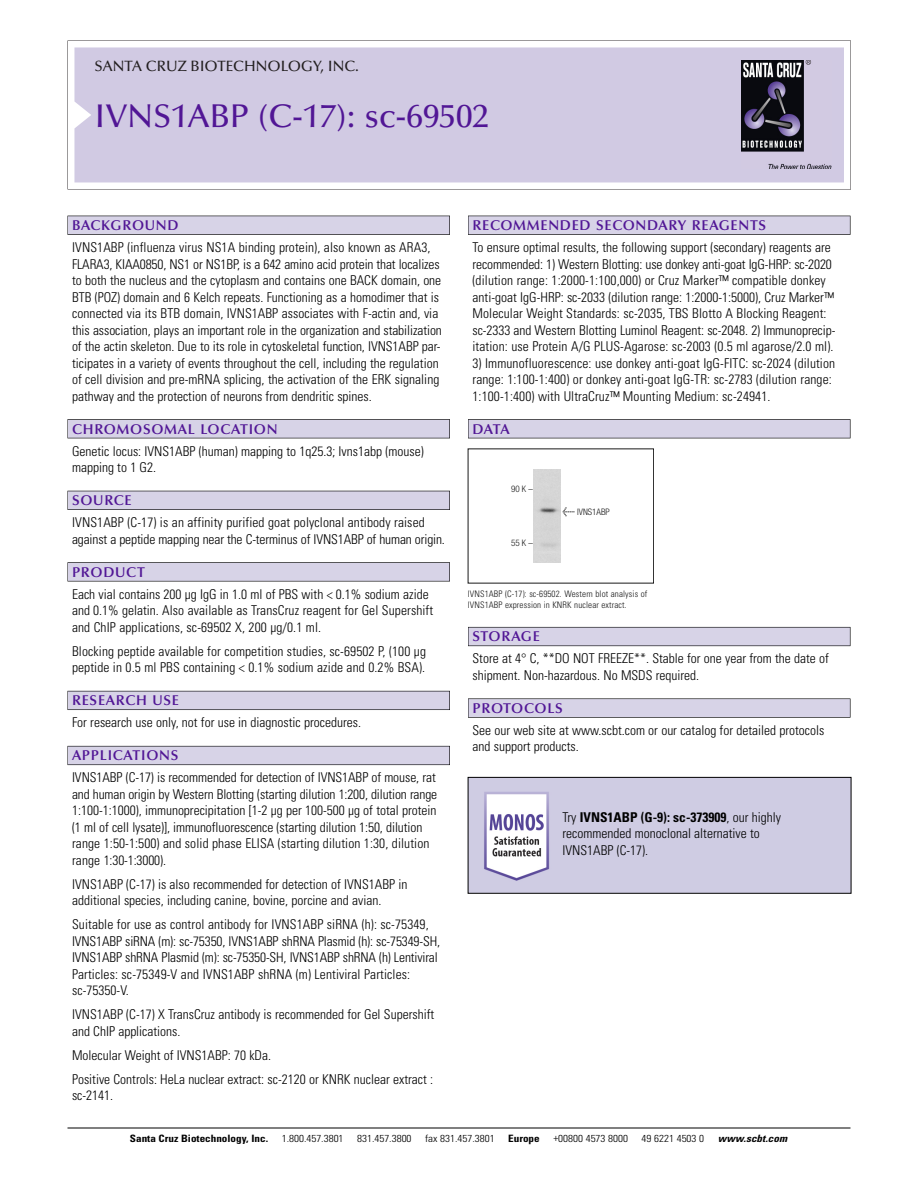
<style>
.page{position:relative;width:918px;height:1188px;background:#fff}
.page>*{position:absolute;margin:0;border:0;box-sizing:border-box;transform-origin:0 0}
.t1{font:500 33px "Optima";color:#511695}
.t2{font:500 15px "Optima";color:#231f20}
.t3{font:600 14.25px "Optima";letter-spacing:.05em;color:#511695}
.t4{font:300 condensed 13.5px/16.5px "Univers";color:#000}
.t5{font:300 condensed 10.2px "Univers";color:#000;scale:1.1 1}
.t6{font:700 condensed 10.2px "Univers";color:#000;scale:1.1 1}
.t7{font:italic 700 condensed 10.2px "Univers";letter-spacing:.005em;color:#000;scale:1.1 1}
.t8{font:9px/10.5px "Univers Condensed Light+PWOTIB";letter-spacing:.015em;color:#191919}
.t9{font:9px "Helvetica Neue Light Cond+EGFVIT";color:#191919}
.s1{font-family:"Meta Plus Book Roman+QKWPJK";font-size:10.5px}
.s2{font-weight:700}
</style>
<div class="page">
<svg style="left:68px;top:40px;width:783px;height:149px"></svg>
<div style="left:74px;top:47px;width:770px;height:135px;background:#d1cae3"></div>
<img style="left:741px;top:60px;width:90px;height:108px">
<div style="left:68px;top:216px;width:382px;height:19px;background:#525155"></div>
<div style="left:68px;top:216px;width:381px;height:18px;background:#d7d3e7"></div>
<div style="left:68px;top:419px;width:382px;height:19px;background:#525155"></div>
<div style="left:68px;top:420px;width:381px;height:18px;background:#d7d3e7"></div>
<div style="left:68px;top:491px;width:382px;height:19px;background:#525158"></div>
<div style="left:68px;top:491px;width:381px;height:18px;background:#d7d3e7"></div>
<div style="left:68px;top:562px;width:382px;height:19px;background:#575759"></div>
<div style="left:68px;top:563px;width:381px;height:18px;background:#d7d3e7"></div>
<div style="left:68px;top:691px;width:382px;height:19px;background:#5b5a62"></div>
<div style="left:68px;top:691px;width:381px;height:18px;background:#d7d3e7"></div>
<div style="left:68px;top:746px;width:382px;height:19px;background:#66646e"></div>
<div style="left:68px;top:746px;width:381px;height:18px;background:#d7d3e7"></div>
<div style="left:468px;top:216px;width:382px;height:19px;background:#525155"></div>
<div style="left:468px;top:216px;width:382px;height:18px;background:#d7d3e7"></div>
<div style="left:468px;top:419px;width:382px;height:19px;background:#525155"></div>
<div style="left:468px;top:420px;width:382px;height:18px;background:#d7d3e7"></div>
<div style="left:468px;top:627px;width:382px;height:19px;background:#66646d"></div>
<div style="left:468px;top:628px;width:382px;height:18px;background:#d7d3e7"></div>
<svg style="left:468px;top:698px;width:382px;height:20px"></svg>
<div style="left:468px;top:699px;width:382px;height:18px;background:#d7d3e7"></div>
<hr style="left:68px;top:1128px;width:782px;height:1px;background:#000">
<div style="left:534px;top:470px;width:27px;height:92px;background:#d5d5d5"></div>
<img style="left:470px;top:779px;width:379px;height:113px">
<div style="left:468px;top:777px;width:383px;height:117px;border:1px solid #000"></div>
<p class="t2" style="left:94px;top:61px;width:266px">SANTA CRUZ BIOTECHNOLOGY, INC.</p>
<h1 class="t1" style="left:94px;top:103px;width:396px">IVNS1ABP (C-17): sc-69502</h1>
<p class="t3" style="left:72px;top:219px;width:108px">BACKGROUND</p>
<p class="t4" style="left:72px;top:240px;width:371px">IVNS1ABP (influenza virus NS1A binding protein), also known as ARA3, FLARA3, KIAA0850, NS1 or NS1BP, is a 642 amino acid protein that localizes to both the nucleus and the cytoplasm and contains one BACK domain, one BTB (POZ) domain and 6 Kelch repeats. Functioning as a homodimer that is connected via its BTB domain, IVNS1ABP associates with F-actin and, via this association, plays an important role in the organization and stabilization of the actin skeleton. Due to its role in cytoskeletal function, IVNS1ABP par&shy;ticipates in a variety of events throughout the cell, including the regulation of cell division and pre-mRNA splicing, the activation of the ERK signaling pathway and the protection of neurons from dendritic spines.</p>
<p class="t3" style="left:72px;top:423px;width:207px">CHROMOSOMAL LOCATION</p>
<p class="t4" style="left:72px;top:444px;width:353px">Genetic locus: IVNS1ABP (human) mapping to 1q25.3; Ivns1abp (mouse) mapping to 1 G2.</p>
<p class="t3" style="left:72px;top:495px;width:61px">SOURCE</p>
<p class="t4" style="left:72px;top:515px;width:374px">IVNS1ABP (C-17) is an affinity purified goat polyclonal antibody raised against a peptide mapping near the C-terminus of IVNS1ABP of human origin.</p>
<p class="t3" style="left:72px;top:566px;width:74px">PRODUCT</p>
<p class="t4" style="left:72px;top:587px;width:363px">Each vial contains 200 µg IgG in 1.0 ml of PBS with &lt; 0.1% sodium azide and 0.1% gelatin. Also available as TransCruz reagent for Gel Supershift and ChIP applications, sc-69502 X, 200 µg/0.1 ml.</p>
<p class="t4" style="left:72px;top:644px;width:356px">Blocking peptide available for competition studies, sc-69502 P, (100 µg peptide in 0.5 ml PBS containing &lt; 0.1% sodium azide and 0.2% BSA).</p>
<p class="t3" style="left:72px;top:695px;width:109px">RESEARCH USE</p>
<p class="t4" style="left:72px;top:715px;width:290px">For research use only, not for use in diagnostic procedures.</p>
<p class="t3" style="left:72px;top:750px;width:108px">APPLICATIONS</p>
<p class="t4" style="left:72px;top:770px;width:367px">IVNS1ABP (C-17) is recommended for detection of IVNS1ABP of mouse, rat and human origin by Western Blotting (starting dilution 1:200, dilution range 1:100-1:1000), immunoprecipitation [1-2 µg per 100-500 µg of total protein (1 ml of cell lysate)], immunofluorescence (starting dilution 1:50, dilution range 1:50-1:500) and solid phase ELISA (starting dilution 1:30, dilution range 1:30-1:3000).</p>
<p class="t4" style="left:72px;top:877px;width:337px">IVNS1ABP (C-17) is also recommended for detection of IVNS1ABP in additional species, including canine, bovine, porcine and avian.</p>
<p class="t4" style="left:72px;top:917px;width:370px">Suitable for use as control antibody for IVNS1ABP siRNA (h): sc-75349, IVNS1ABP siRNA (m): sc-75350, IVNS1ABP shRNA Plasmid (h): sc-75349-SH, IVNS1ABP shRNA Plasmid (m): sc-75350-SH, IVNS1ABP shRNA (h) Lentiviral Particles: sc-75349-V and IVNS1ABP shRNA (m) Lentiviral Particles: sc-75350-V.</p>
<p class="t4" style="left:72px;top:1007px;width:364px">IVNS1ABP (C-17) X TransCruz antibody is recommended for Gel Supershift and ChIP applications.</p>
<p class="t4" style="left:72px;top:1044px;width:363px;line-height:24px">Molecular Weight of IVNS1ABP: 70 kDa.<br>Positive Controls: HeLa nuclear extract: sc-2120 or KNRK nuclear extract :</p>
<p class="t4" style="left:72px;top:1088px;width:43px">sc-2141.</p>
<p class="t3" style="left:473px;top:219px;width:295px">RECOMMENDED SECONDARY REAGENTS</p>
<p class="t4" style="left:473px;top:240px;width:364px">To ensure optimal results, the following support (secondary) reagents are recommended: 1) Western Blotting: use donkey anti-goat IgG-HRP: sc-2020 (dilution range: 1:2000-1:100,000) or Cruz Marker™ compatible donkey anti-goat IgG-HRP: sc-2033 (dilution range: 1:2000-1:5000), Cruz Marker™ Molecular Weight Standards: sc-2035, TBS Blotto A Blocking Reagent: sc-2333 and Western Blotting Luminol Reagent: sc-2048. 2) Immunoprecip&shy;itation: use Protein A/G PLUS-Agarose: sc-2003 (0.5 ml agarose/2.0 ml).</p>
<p class="t4" style="left:473px;top:356px;width:364px">3) Immunofluorescence: use donkey anti-goat IgG-FITC: sc-2024 (dilution range: 1:100-1:400) or donkey anti-goat IgG-TR: sc-2783 (dilution range:<br>1:100-1:400) with UltraCruz™ Mounting Medium: sc-24941.</p>
<p class="t3" style="left:473px;top:423px;width:39px">DATA</p>
<p class="t9" style="left:511px;top:486px;width:23px">90K–</p>
<p class="t9" style="left:511px;top:539px;width:23px">55K–</p>
<p class="t9" style="left:563px;top:508px;width:49px"><span class="s1">&lt;</span> IVNS1ABP</p>
<p class="t8" style="left:468px;top:590px;width:181px">IVNS1ABP (C-17): sc-69502. Western blot analysis of<br>IVNS1ABP expression in KNRK nuclear extract.</p>
<p class="t3" style="left:473px;top:631px;width:69px">STORAGE</p>
<p class="t4" style="left:473px;top:652px;width:358px">Store at 4° C, **DO NOT FREEZE**. Stable for one year from the date of shipment. Non-hazardous. No MSDS required.</p>
<p class="t3" style="left:473px;top:702px;width:92px">PROTOCOLS</p>
<p class="t4" style="left:473px;top:723px;width:353px">See our web site at www.scbt.com or our catalog for detailed protocols and support products.</p>
<p class="t4" style="left:563px;top:810px;width:220px">Try <span class="s2">IVNS1ABP (G-9): sc-373909</span>, our highly recommended monoclonal alternative to<br>IVNS1ABP (C-17).</p>
<p class="t6" style="left:130px;top:1135px;width:127px">Santa Cruz Biotechnology, Inc.</p>
<p class="t5" style="left:282px;top:1135px;width:58px">1.800.457.3801</p>
<p class="t5" style="left:357px;top:1135px;width:51px">831.457.3800</p>
<p class="t5" style="left:425px;top:1135px;width:65px">fax 831.457.3801</p>
<p class="t6" style="left:508px;top:1135px;width:30px">Europe</p>
<p class="t5" style="left:553px;top:1135px;width:69px">+00800 4573 8000</p>
<p class="t5" style="left:642px;top:1135px;width:58px">49 6221 4503 0</p>
<p class="t7" style="left:718px;top:1135px;width:64px">www.scbt.com</p>
</div>
